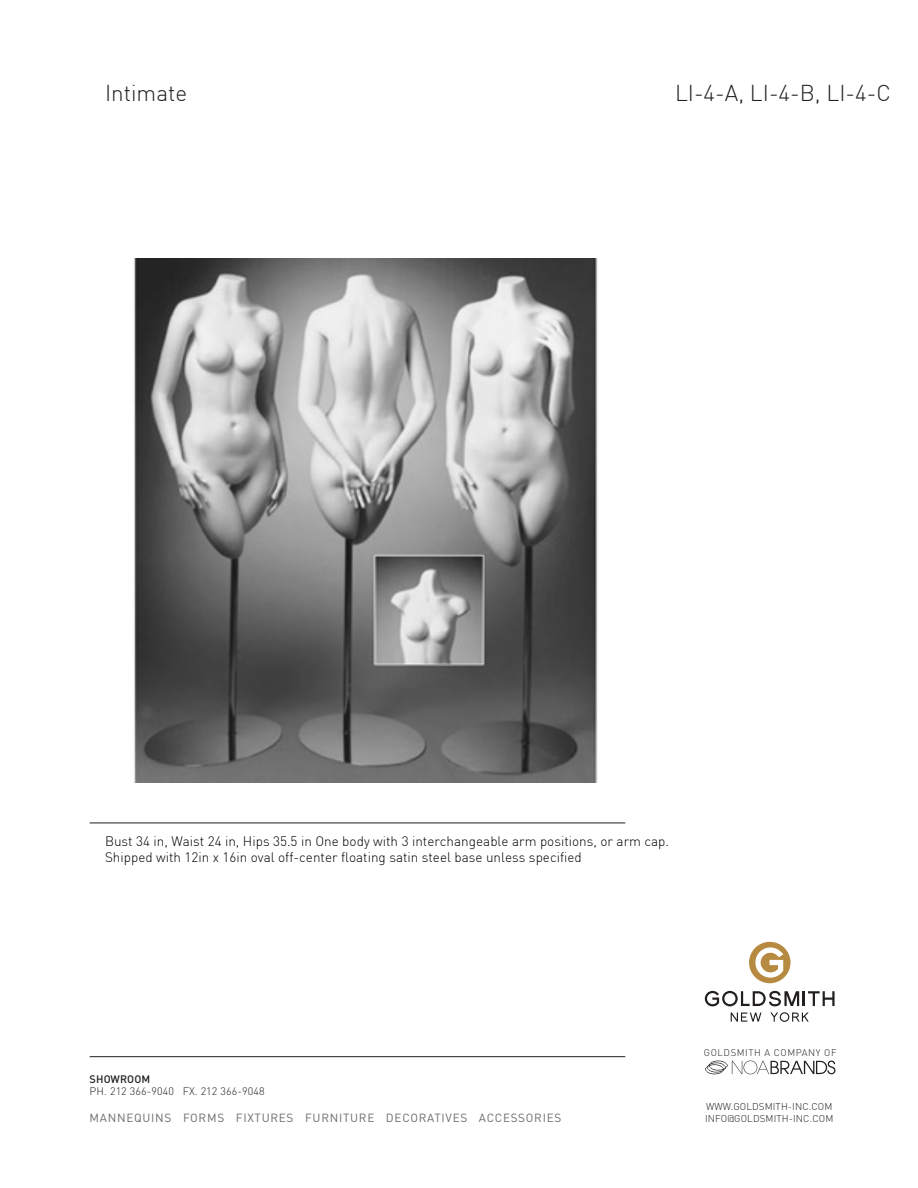
<style>
.page{position:relative;width:918px;height:1188px;background:#fff}
.page>*{position:absolute;margin:0;border:0;box-sizing:border-box;transform-origin:0 0}
.t1{font:300 22.5px "DIN Pro";color:#231f20}
.t2{font:300 13.5px/16.2px "DIN Pro";color:#000}
.t3{font:11.7px "DIN";letter-spacing:.06em;color:#6c6d70}
.t4{font:300 10.8px "DIN";letter-spacing:.01em;color:#231f20}
.t5{font:500 10.8px "DIN";letter-spacing:.01em;color:#231f20}
.t6{font:300 9.75px "DIN";letter-spacing:.01em;color:#231f20}
.t7{font:300 9.6px "DIN";letter-spacing:.06em;color:#231f20}
</style>
<div class="page">
<hr style="left:90px;top:823px;width:535px;height:1px;background:#231f20">
<hr style="left:90px;top:1056px;width:535px;height:1px;background:#231f20">
<div style="left:749px;top:942px;width:42px;height:41px;background:#b68b41;border-radius:50%"></div>
<svg style="left:705px;top:991px;width:130px;height:15px"></svg>
<svg style="left:731px;top:1013px;width:30px;height:9px"></svg>
<svg style="left:770px;top:1012px;width:39px;height:10px"></svg>
<svg style="left:755px;top:947px;width:28px;height:31px"></svg>
<svg style="left:705px;top:1061px;width:130px;height:13px"></svg>
<img style="left:134px;top:258px;width:464px;height:525px">
<h1 class="t1" style="left:105px;top:83px;width:84px">Intimate</h1>
<h1 class="t1" style="left:675px;top:83px;width:217px">LI-4-A, LI-4-B, LI-4-C</h1>
<p class="t2" style="left:105px;top:834px;width:566px">Bust 34 in, Waist 24 in, Hips 35.5 in One body with 3 interchangeable arm positions, or arm cap.<br>Shipped with 12in x 16in oval off-center floating satin steel base unless specified</p>
<p class="t5" style="left:90px;top:1072px;width:62px">SHOWROOM</p>
<p class="t4" style="left:90px;top:1085px;width:177px">PH. 212 366-9040 FX. 212 366-9048</p>
<p class="t3" style="left:90px;top:1110px;width:473px">MANNEQUINS FORMS FIXTURES FURNITURE DECORATIVES ACCESSORIES</p>
<p class="t7" style="left:704px;top:1047px;width:134px">GOLDSMITH A COMPANY OF</p>
<p class="t6" style="left:706px;top:1100px;width:128px">WWW.GOLDSMITH-INC.COM</p>
<p class="t6" style="left:705px;top:1112px;width:130px">INFO@GOLDSMITH-INC.COM</p>
</div>
